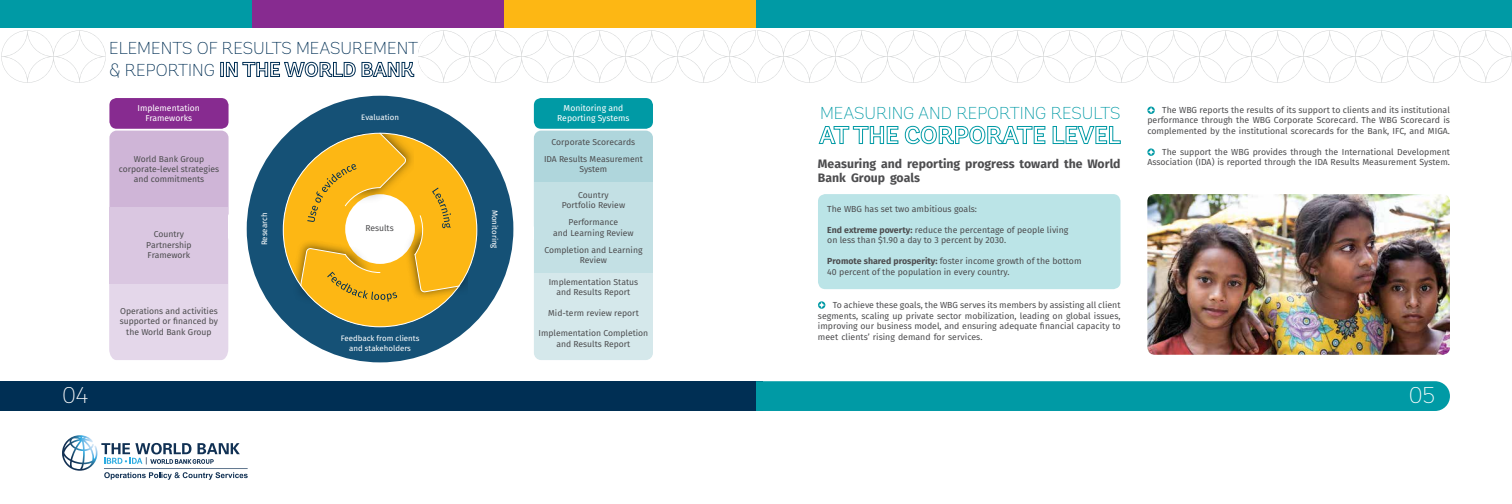
<style>
.page{position:relative;width:1512px;height:504px;background:#fff}
.page>*{position:absolute;margin:0;border:0;box-sizing:border-box;transform-origin:0 0}
.t1{font:200 22.75px "Andes";color:#fff}
.t2{font:200 17.24px/22.8px "Andes";color:#002f54}
.t3{font:200 17.24px "Andes";color:#009aa5}
.t4{font:700 12.25px/14.7px "Fira Sans";color:#4d4d4f}
.t5{font:8.75px/10.5px "Fira Sans";color:#4d4d4f;text-align:justify}
.t6{font:8.58px/10.3px "Fira Sans";color:#4d4d4f;text-align:center}
.t7{font:8.58px/10.3px "Fira Sans";color:#fff;text-align:center}
.t8{font:7.88px/9.5px "Fira Sans";color:#fff;text-align:center}
.s1{font-weight:700}
</style>
<div class="page">
<div style="left:0;top:381px;width:762px;height:30px;background:#002f54"></div>
<svg style="left:62px;top:435px;width:186px;height:45px"></svg>
<hr style="left:104px;top:468px;width:144px;height:1px;background:#113154">
<div style="left:109px;top:284px;width:119px;height:76px;background:#e4d7ea"></div>
<div style="left:109px;top:131px;width:120px;height:89px;background:#cfb5d7;border-radius:7px"></div>
<div style="left:109px;top:207px;width:119px;height:77px;background:#dac7e1"></div>
<svg style="left:247px;top:96px;width:266px;height:266px;fill:#155176"></svg>
<div style="left:283px;top:133px;width:194px;height:194px;background:#155176"></div>
<div style="left:534px;top:131px;width:119px;height:51px;background:#afd6dc"></div>
<div style="left:534px;top:272px;width:119px;height:88px;background:#d5e8eb"></div>
<div style="left:534px;top:182px;width:119px;height:90px;background:#c3e0e4"></div>
<div style="left:283px;top:133px;width:194px;height:194px;background:#fdb714;border-radius:50%"></div>
<div style="left:345px;top:194px;width:70px;height:70px;background:#fff;border-radius:50%"></div>
<div style="left:534px;top:98px;width:119px;height:31px;background:#009aa5;border-radius:7px"></div>
<div style="left:109px;top:98px;width:120px;height:31px;background:#872b90;border-radius:7px"></div>
<img style="left:404px;top:220px;width:63px;height:80px">
<img style="left:291px;top:238px;width:60px;height:65px">
<img style="left:407px;top:133px;width:6px;height:37px">
<svg style="left:414px;top:188px;width:68px;height:105px"></svg>
<svg style="left:301px;top:132px;width:106px;height:90px"></svg>
<svg style="left:300px;top:248px;width:97px;height:79px"></svg>
<div style="left:0;top:0;width:252px;height:27px;background:#009aa5"></div>
<div style="left:252px;top:0;width:252px;height:27px;background:#872b90"></div>
<div style="left:504px;top:0;width:252px;height:27px;background:#fdb714"></div>
<div style="left:756px;top:0;width:756px;height:27px;background:#009aa5"></div>
<svg style="left:1px;top:30px;width:1511px;height:53px"></svg>
<svg style="left:819px;top:126px;width:79px;height:18px"></svg>
<svg style="left:905px;top:126px;width:140px;height:18px"></svg>
<svg style="left:1053px;top:126px;width:68px;height:18px"></svg>
<div style="left:818px;top:194px;width:303px;height:95px;background:#bbe4e7;border-radius:7px"></div>
<img style="left:1147px;top:194px;width:303px;height:161px">
<svg style="left:818px;top:301px;width:7px;height:8px"></svg>
<svg style="left:1147px;top:107px;width:8px;height:7px"></svg>
<svg style="left:1147px;top:148px;width:8px;height:8px"></svg>
<div style="left:756px;top:381px;width:694px;height:30px;background:#009aa5"></div>
<h1 class="t1" style="left:62px;top:382px;width:28px">04</h1>
<h2 class="t2" style="left:109px;top:36px;width:311px">ELEMENTS OF RESULTS MEASUREMENT &amp; REPORTING</h2>
<p class="t7" style="left:137px;top:103px;width:64px">Implementation<br>Frameworks</p>
<p class="t6" style="left:119px;top:154px;width:102px">World Bank Group corporate-level strategies and commitments</p>
<p class="t6" style="left:146px;top:230px;width:47px">Country<br>Partnership<br>Framework</p>
<p class="t6" style="left:120px;top:306px;width:100px">Operations and activities supported or financed by the World Bank Group</p>
<p class="t8" style="left:260px;top:245px;width:34px;rotate:-90deg">Research</p>
<p class="t8" style="left:361px;top:113px;width:39px">Evaluation</p>
<p class="t6" style="left:365px;top:224px;width:30px">Results</p>
<p class="t8" style="left:341px;top:334px;width:80px">Feedback from clients and stakeholders</p>
<p class="t8" style="left:499px;top:210px;width:40px;rotate:90deg">Monitoring</p>
<p class="t7" style="left:557px;top:103px;width:74px">Monitoring and<br>Reporting Systems</p>
<p class="t6" style="left:544px;top:135px;width:100px;line-height:16.4px">Corporate Scorecards<br>IDA Results Measurement</p>
<p class="t6" style="left:580px;top:164px;width:29px">System</p>
<p class="t6" style="left:562px;top:190px;width:65px">Country<br>Portfolio Review</p>
<p class="t6" style="left:553px;top:218px;width:82px">Performance<br>and Learning Review</p>
<p class="t6" style="left:544px;top:245px;width:100px">Completion and Learning<br>Review</p>
<p class="t6" style="left:549px;top:277px;width:91px">Implementation Status and Results Report</p>
<p class="t6" style="left:548px;top:308px;width:92px">Mid-term review report</p>
<p class="t6" style="left:539px;top:329px;width:111px">Implementation Completion and Results Report</p>
<h2 class="t3" style="left:820px;top:103px;width:302px">MEASURING AND REPORTING RESULTS</h2>
<h3 class="t4" style="left:818px;top:157px;width:304px">Measuring and reporting progress toward the World<br>Bank Group goals</h3>
<p class="t5" style="left:827px;top:204px;width:151px">The WBG has set two ambitious goals:</p>
<p class="t5" style="left:827px;top:225px;width:243px"><span class="s1">End extreme poverty:</span> reduce the percentage of people living on less than $1.90 a day to 3 percent by 2030.</p>
<p class="t5" style="left:827px;top:257px;width:256px"><span class="s1">Promote shared prosperity:</span> foster income growth of the bottom<br>40 percent of the population in every country.</p>
<p class="t5" style="left:818px;top:301px;width:304px;text-indent:15px">To achieve these goals, the WBG serves its members by assisting all client segments, scaling up private sector mobilization, leading on global issues, improving our business model, and ensuring adequate financial capacity to meet clients’ rising demand for services.</p>
<p class="t5" style="left:1147px;top:105px;width:304px;text-indent:15px">The WBG reports the results of its support to clients and its institutional performance through the WBG Corporate Scorecard. The WBG Scorecard is complemented by the institutional scorecards for the Bank, IFC, and MIGA.</p>
<p class="t5" style="left:1147px;top:147px;width:304px;text-align:right">The support the WBG provides through the International Development<br>Association (IDA) is reported through the IDA Results Measurement System.</p>
<h1 class="t1" style="left:1409px;top:382px;width:28px">05</h1>
</div>
